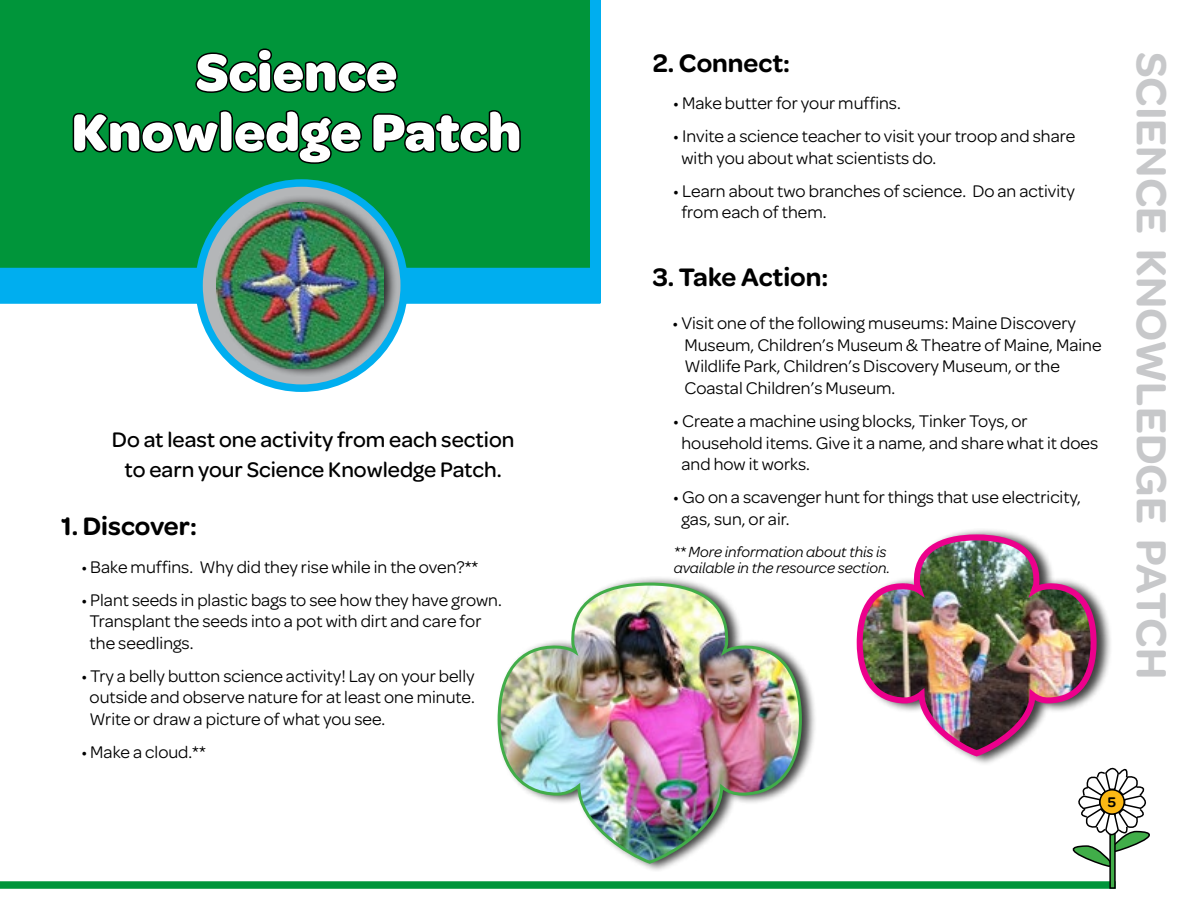
<style>
.page{position:relative;width:1188px;height:918px;background:#fff}
.page>*{position:absolute;margin:0;border:0;box-sizing:border-box;transform-origin:0 0}
.t1{font:700 55.5px/60px "Omnes Girl Scouts";color:#fff;text-align:center}
.t2{font:600 45px "Omnes Girl Scouts";color:#c7c8ca}
.t3{font:600 27px "Omnes Girl Scouts";color:#000}
.t4{font:500 22.5px/30px "Omnes Girl Scouts";color:#000;text-align:center}
.t5{font:18px/21.6px "Omnes Girl Scouts";color:#000}
.t6{font:italic 15.75px/16.5px "Omnes Girl Scouts";color:#000}
.t7{font:600 15px "Omnes Girl Scouts";color:#000}
</style>
<div class="page">
<div style="left:0;top:881px;width:1116px;height:8px;background:#00953a"></div>
<div style="left:1110px;top:802px;width:5px;height:86px;background:#41ad49"></div>
<div style="left:1109px;top:802px;width:7px;height:87px;border:2px solid #000"></div>
<svg style="left:1072px;top:767px;width:78px;height:100px"></svg>
<div style="left:0;top:0;width:594px;height:268px;background:#00953a"></div>
<div style="left:0;top:268px;width:600px;height:36px;background:#00aeef"></div>
<svg style="left:199px;top:183px;width:205px;height:205px;background:#86b3c5"></svg>
<div style="left:195px;top:179px;width:213px;height:213px;border:8px solid #00aeef;border-radius:50%"></div>
<div style="left:216px;top:195px;width:181px;height:182px;background:#000;opacity:.75"></div>
<img style="left:217px;top:202px;width:166px;height:167px">
<svg style="left:195px;top:48px;width:203px;height:45px"></svg>
<svg style="left:72px;top:110px;width:290px;height:54px"></svg>
<svg style="left:372px;top:110px;width:149px;height:43px"></svg>
<div style="left:497px;top:576px;width:321px;height:297px;background:#000;opacity:.75"></div>
<img style="left:497px;top:581px;width:306px;height:284px">
<div style="left:856px;top:528px;width:257px;height:237px;background:#000;opacity:.75"></div>
<img style="left:856px;top:531px;width:244px;height:229px">
<div style="left:590px;top:0;width:11px;height:303px;background:#00aeef"></div>
<h1 class="t1" style="left:72px;top:39px;width:451px">Science<br>Knowledge Patch</h1>
<h3 class="t3" style="left:653px;top:43px;width:139px">2. Connect:</h3>
<p class="t5" style="left:673px;top:91px;width:229px">• Make butter for your muffins.</p>
<p class="t5" style="left:681px;top:124px;width:395px;text-indent:-8px">• Invite a science teacher to visit your troop and share with you about what scientists do.</p>
<p class="t5" style="left:681px;top:179px;width:395px;text-indent:-8px">• Learn about two branches of science. Do an activity from each of them.</p>
<p class="t4" style="left:112px;top:423px;width:404px">Do at least one activity from each section to earn your Science Knowledge Patch.</p>
<h3 class="t3" style="left:61px;top:507px;width:137px">1. Discover:</h3>
<p class="t5" style="left:81px;top:555px;width:398px">• Bake muffins. Why did they rise while in the oven?**</p>
<p class="t5" style="left:90px;top:588px;width:414px;text-indent:-8px">• Plant seeds in plastic bags to see how they have grown.<br>Transplant the seeds into a pot with dirt and care for the seedlings.</p>
<p class="t5" style="left:90px;top:664px;width:387px;text-align:justify;text-indent:-8px">• Try a belly button science activity! Lay on your belly outside and observe nature for at least one minute.<br>Write or draw a picture of what you see.</p>
<p class="t5" style="left:81px;top:740px;width:126px">• Make a cloud.**</p>
<h3 class="t3" style="left:653px;top:258px;width:177px">3. Take Action:</h3>
<p class="t5" style="left:684px;top:311px;width:419px;text-indent:-12px">• Visit one of the following museums: Maine Discovery Museum, Children’s Museum &amp; Theatre of Maine, Maine Wildlife Park, Children’s Discovery Museum, or the Coastal Children’s Museum.</p>
<p class="t5" style="left:681px;top:409px;width:418px;text-indent:-8px">• Create a machine using blocks, Tinker Toys, or household items. Give it a name, and share what it does and how it works.</p>
<p class="t5" style="left:681px;top:485px;width:401px;text-indent:-8px">• Go on a scavenger hunt for things that use electricity, gas, sun, or air.</p>
<p class="t6" style="left:674px;top:543px;width:218px">** More information about this is available in the resource section.</p>
<p class="t7" style="left:1108px;top:791px;width:10px">5</p>
<h2 class="t2" style="left:1184px;top:52px;width:629px;rotate:90deg">science knowledge patch</h2>
</div>
